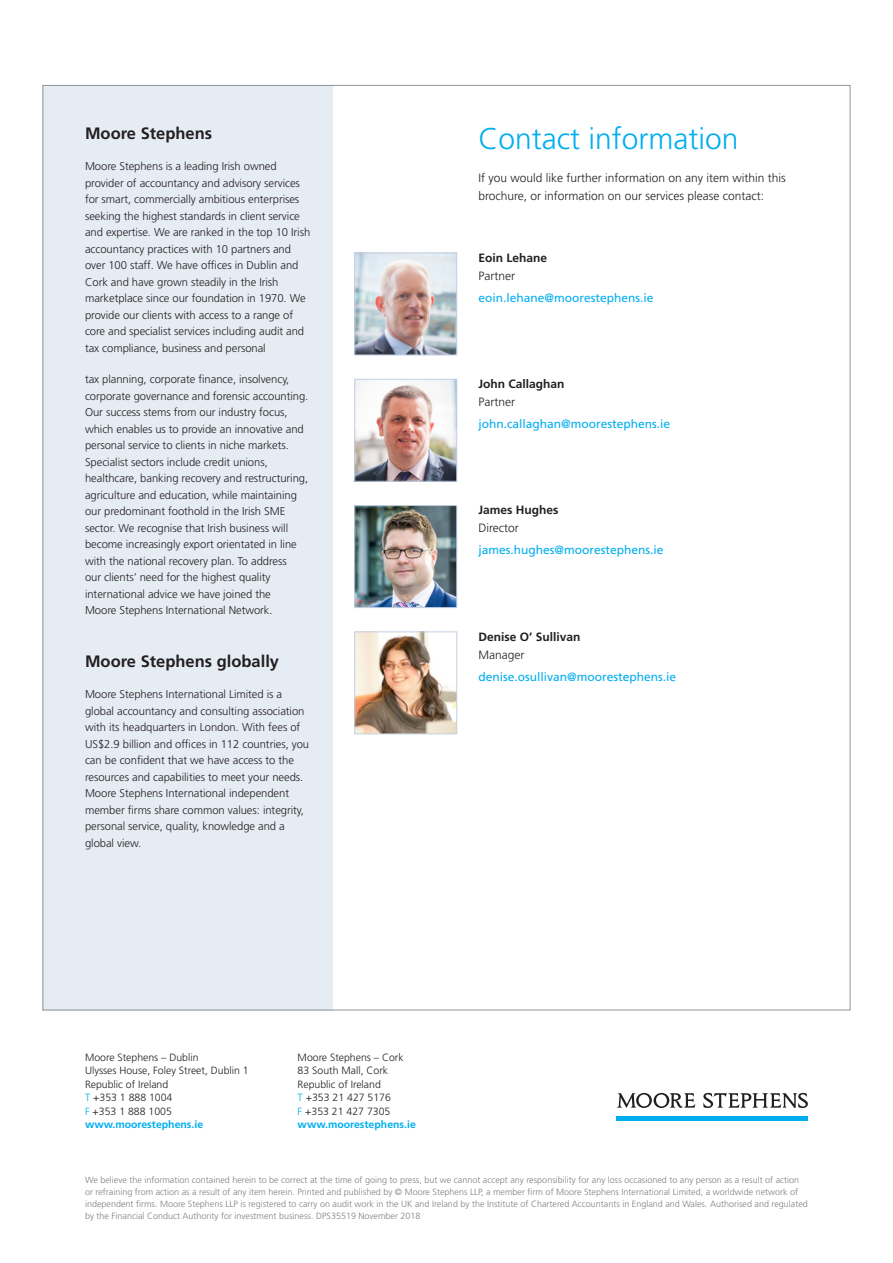
<style>
.page{position:relative;width:893px;height:1263px;background:#fff}
.page>*{position:absolute;margin:0;border:0;box-sizing:border-box;transform-origin:0 0}
.Contact_information{font:300 30px "Frutiger LT Std";color:#00aeef}
.Brochure_Discriptor{font:700 16.5px "Frutiger LT Std";color:#231f20}
.Email_address{font:12px "Frutiger LT Std";color:#00aeef}
.Contact_information-2{font:300 12px/18px "Frutiger LT Std";color:#231f20}
.Insert_Name_-_Insert{font:700 12px/18px "Frutiger LT Std";color:#231f20}
.Brochure_Discriptor-2{font:300 11.25px/16.5px "Frutiger LT Std";letter-spacing:-.005em;color:#231f20}
.Address{font:300 10.5px "Frutiger LT Std";color:#231f20}
.Website{font:700 10.5px "Frutiger LT Std";color:#00aeef}
.Brochure_Disclaimer{font:300 9px/12px "Frutiger LT Std";color:#7f807f}
.s1{font-weight:300}
.s2{color:#00aeef}
</style>
<div class="page">
<svg style="left:617px;top:1093px;width:78px;height:15px"></svg>
<svg style="left:703px;top:1093px;width:105px;height:15px"></svg>
<hr style="left:617px;top:1116px;width:191px;height:4px;background:#00aeef">
<div style="left:43px;top:85px;width:290px;height:925px;background:#e6ecf4"></div>
<img style="left:356px;top:255px;width:99px;height:98px">
<div style="left:354px;top:253px;width:103px;height:102px;border:1px solid #c2d0e4"></div>
<img style="left:356px;top:381px;width:99px;height:99px">
<div style="left:354px;top:379px;width:103px;height:103px;border:1px solid #c2d0e4"></div>
<img style="left:356px;top:507px;width:99px;height:99px">
<div style="left:354px;top:505px;width:103px;height:103px;border:1px solid #c2d0e4"></div>
<img style="left:356px;top:633px;width:99px;height:99px">
<div style="left:354px;top:631px;width:103px;height:103px;border:1px solid #c2d0e4"></div>
<p class="Brochure_Discriptor" style="left:85px;top:123px;width:129px">Moore Stephens</p>
<p class="Brochure_Discriptor-2" style="left:85px;top:158px;width:227px">Moore Stephens is a leading Irish owned provider of accountancy and advisory services for smart, commercially ambitious enterprises seeking the highest standards in client service and expertise. We are ranked in the top 10 Irish accountancy practices with 10 partners and over 100 staff. We have offices in Dublin and Cork and have grown steadily in the Irish marketplace since our foundation in 1970. We provide our clients with access to a range of core and specialist services including audit and tax compliance, business and personal</p>
<p class="Brochure_Discriptor-2" style="left:85px;top:371px;width:225px">tax planning, corporate finance, insolvency, corporate governance and forensic accounting.<br>Our success stems from our industry focus, which enables us to provide an innovative and personal service to clients in niche markets.<br>Specialist sectors include credit unions, healthcare, banking recovery and restructuring, agriculture and education, while maintaining our predominant foothold in the Irish SME sector. We recognise that Irish business will become increasingly export orientated in line with the national recovery plan. To address<br>our clients’ need for the highest quality international advice we have joined the<br>Moore Stephens International Network.</p>
<p class="Brochure_Discriptor" style="left:85px;top:651px;width:196px">Moore Stephens globally</p>
<p class="Brochure_Discriptor-2" style="left:85px;top:686px;width:226px">Moore Stephens International Limited is a global accountancy and consulting association with its headquarters in London. With fees of US$2.9 billion and offices in 112 countries, you can be confident that we have access to the resources and capabilities to meet your needs.<br>Moore Stephens International independent member firms share common values: integrity, personal service, quality, knowledge and a global view.</p>
<p class="Contact_information" style="left:478px;top:121px;width:262px">Contact information</p>
<p class="Contact_information-2" style="left:478px;top:169px;width:309px">If you would like further information on any item within this brochure, or information on our services please contact:</p>
<p class="Insert_Name_-_Insert" style="left:478px;top:248px;width:70px">Eoin Lehane<br><span class="s1">Partner</span></p>
<p class="Email_address" style="left:478px;top:291px;width:176px">eoin.lehane@moorestephens.ie</p>
<p class="Insert_Name_-_Insert" style="left:478px;top:375px;width:88px">John Callaghan<br><span class="s1">Partner</span></p>
<p class="Email_address" style="left:478px;top:417px;width:193px">john.callaghan@moorestephens.ie</p>
<p class="Insert_Name_-_Insert" style="left:478px;top:501px;width:82px">James Hughes<br><span class="s1">Director</span></p>
<p class="Email_address" style="left:478px;top:543px;width:186px">james.hughes@moorestephens.ie</p>
<p class="Insert_Name_-_Insert" style="left:478px;top:627px;width:104px">Denise O’ Sullivan<br><span class="s1">Manager</span></p>
<p class="Email_address" style="left:478px;top:669px;width:199px">denise.osullivan@moorestephens.ie</p>
<p class="Address" style="left:85px;top:1051px;width:115px">Moore Stephens – Dublin</p>
<p class="Address" style="left:85px;top:1065px;width:165px">Ulysses House, Foley Street, Dublin 1</p>
<p class="Address" style="left:85px;top:1078px;width:85px">Republic of Ireland</p>
<p class="Address" style="left:85px;top:1092px;width:89px"><span class="s2">T</span> +353 1 888 1004</p>
<p class="Address" style="left:85px;top:1105px;width:88px"><span class="s2">F</span> +353 1 888 1005</p>
<p class="Website" style="left:85px;top:1118px;width:120px">www.moorestephens.ie</p>
<p class="Address" style="left:298px;top:1051px;width:108px">Moore Stephens – Cork</p>
<p class="Address" style="left:298px;top:1065px;width:92px">83 South Mall, Cork</p>
<p class="Address" style="left:298px;top:1078px;width:85px">Republic of Ireland</p>
<p class="Address" style="left:298px;top:1092px;width:95px"><span class="s2">T</span> +353 21 427 5176</p>
<p class="Address" style="left:298px;top:1105px;width:94px"><span class="s2">F</span> +353 21 427 7305</p>
<p class="Website" style="left:298px;top:1118px;width:120px">www.moorestephens.ie</p>
<p class="Brochure_Disclaimer" style="left:85px;top:1174px;width:724px">We believe the information contained herein to be correct at the time of going to press, but we cannot accept any responsibility for any loss occasioned to any person as a result of action or refraining from action as a result of any item herein. Printed and published by © Moore Stephens LLP, a member firm of Moore Stephens International Limited, a worldwide network of independent firms. Moore Stephens LLP is registered to carry on audit work in the UK and Ireland by the Institute of Chartered Accountants in England and Wales. Authorised and regulated by the Financial Conduct Authority for investment business. DPS35519 November 2018</p>
</div>
